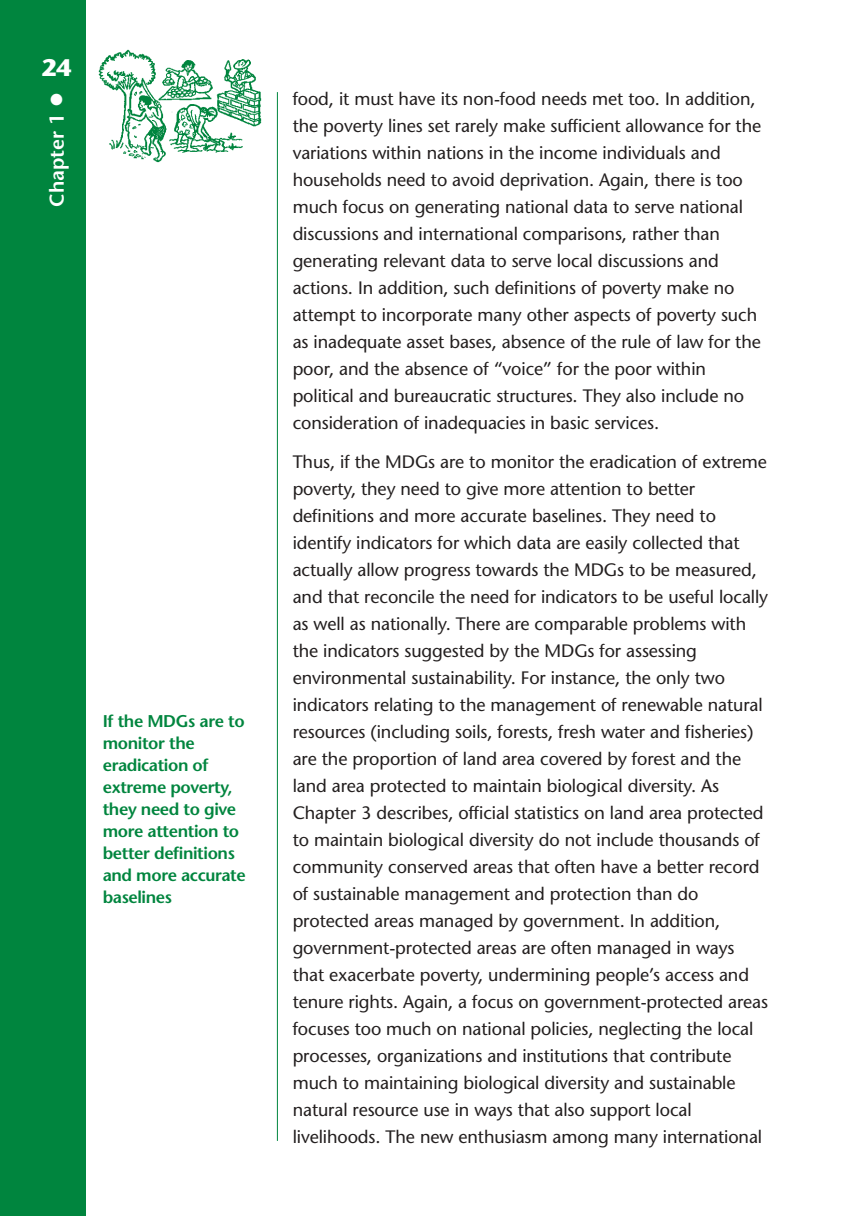
<style>
.page{position:relative;width:866px;height:1216px;background:#fff}
.page>*{position:absolute;margin:0;border:0;box-sizing:border-box;transform-origin:0 0}
.t1{font:700 24px "Stone Sans";color:#fff}
.t2{font:600 20px "Stone Sans";color:#fff}
.t3{font:18px/27px "Stone Sans";letter-spacing:-.005em;color:#231f1f}
.t4{font:600 17px/22px "Stone Sans";letter-spacing:-.025em;color:#00853e}
</style>
<div class="page">
<hr style="left:277px;top:92px;width:1px;height:1049px;background:#00853e">
<div style="left:0;top:0;width:86px;height:1216px;background:#00853e"></div>
<img style="left:98px;top:49px;width:164px;height:114px">
<p class="t1" style="left:41px;top:58px;width:32px">24</p>
<p class="t2" style="left:49px;top:207px;width:95px;rotate:-90deg">Chapter 1</p>
<p class="t4" style="left:103px;top:712px;width:145px">If the MDGs are to monitor the eradication of extreme poverty, they need to give more attention to better definitions and more accurate baselines</p>
<p class="t3" style="left:293px;top:87px;width:470px">food, it must have its non-food needs met too. In addition, the poverty lines set rarely make sufficient allowance for the variations within nations in the income individuals and households need to avoid deprivation. Again, there is too much focus on generating national data to serve national discussions and international comparisons, rather than generating relevant data to serve local discussions and actions. In addition, such definitions of poverty make no attempt to incorporate many other aspects of poverty such as inadequate asset bases, absence of the rule of law for the poor, and the absence of “voice” for the poor within political and bureaucratic structures. They also include no consideration of inadequacies in basic services.</p>
<p class="t3" style="left:293px;top:450px;width:477px">Thus, if the MDGs are to monitor the eradication of extreme poverty, they need to give more attention to better definitions and more accurate baselines. They need to identify indicators for which data are easily collected that actually allow progress towards the MDGs to be measured, and that reconcile the need for indicators to be useful locally as well as nationally. There are comparable problems with the indicators suggested by the MDGs for assessing environmental sustainability. For instance, the only two indicators relating to the management of renewable natural resources (including soils, forests, fresh water and fisheries) are the proportion of land area covered by forest and the land area protected to maintain biological diversity. As Chapter 3 describes, official statistics on land area protected to maintain biological diversity do not include thousands of community conserved areas that often have a better record of sustainable management and protection than do protected areas managed by government. In addition, government-protected areas are often managed in ways that exacerbate poverty, undermining people’s access and tenure rights. Again, a focus on government-protected areas focuses too much on national policies, neglecting the local processes, organizations and institutions that contribute much to maintaining biological diversity and sustainable natural resource use in ways that also support local livelihoods. The new enthusiasm among many international</p>
</div>
